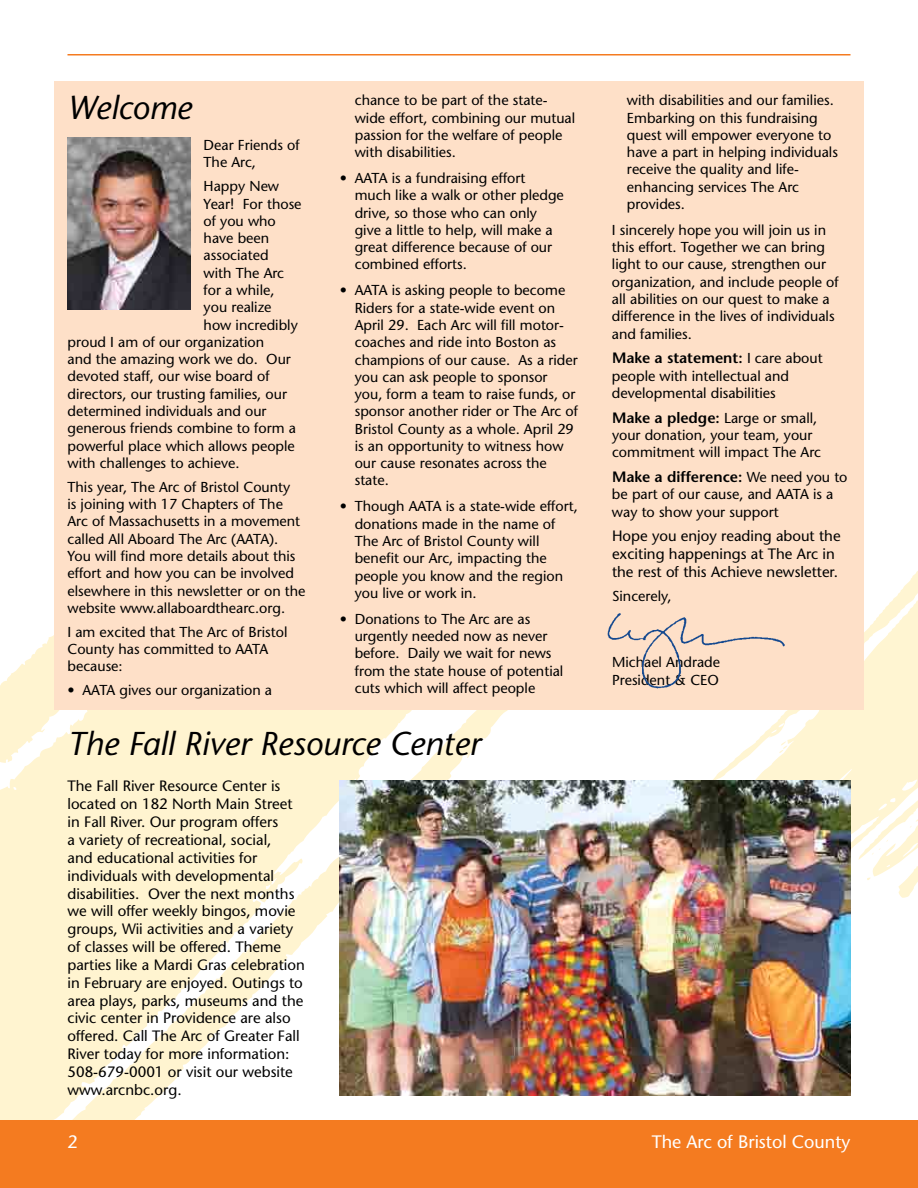
<style>
.page{position:relative;width:918px;height:1188px;background:#fff}
.page>*{position:absolute;margin:0;border:0;box-sizing:border-box;transform-origin:0 0}
.t1{font:italic 33px "Stone Sans";color:#000}
.t2{font:18px "Stone Sans";color:#fff}
.t3{font:15px/17.9px "Stone Sans";color:#000}
.t4{font:600 15px "Stone Sans";color:#000}
.t5{font:14.4px/17.2px "Stone Sans";color:#000}
.s1{font-weight:400;font-size:14.4px}
.s2{font-weight:600;font-size:15px}
</style>
<div class="page">
<svg style="left:743px;top:54px;width:174px;height:1042px"></svg>
<svg style="left:0;top:635px;width:743px;height:485px;fill:#fff4d0"></svg>
<div style="left:0;top:1120px;width:918px;height:68px;background:#f47b20"></div>
<hr style="left:68px;top:54px;width:782px;height:2px;background:#f47b20">
<svg style="left:917px;top:571px;width:1px;height:312px"></svg>
<div style="left:54px;top:81px;width:810px;height:629px;background:#fee0c8"></div>
<img style="left:607px;top:613px;width:178px;height:76px">
<img style="left:68px;top:138px;width:122px;height:171px">
<img style="left:340px;top:780px;width:510px;height:316px">
<h1 class="t1" style="left:68px;top:88px;width:126px">Welcome</h1>
<p class="t5" style="left:204px;top:136px;width:98px">Dear Friends of<br>The Arc,</p>
<p class="t5" style="left:204px;top:178px;width:77px">Happy New</p>
<p class="t5" style="left:204px;top:195px;width:99px">Year! For those</p>
<p class="t5" style="left:204px;top:212px;width:74px">of you who</p>
<p class="t5" style="left:204px;top:230px;width:67px">have been</p>
<p class="t5" style="left:204px;top:247px;width:67px">associated</p>
<p class="t5" style="left:204px;top:264px;width:82px">with The Arc</p>
<p class="t5" style="left:204px;top:281px;width:72px">for a while,</p>
<p class="t5" style="left:204px;top:299px;width:69px">you realize</p>
<p class="t5" style="left:204px;top:316px;width:96px">how incredibly</p>
<p class="t5" style="left:67px;top:333px;width:198px">proud I am of our organization</p>
<p class="t5" style="left:67px;top:351px;width:225px">and the amazing work we do. Our</p>
<p class="t5" style="left:67px;top:368px;width:204px">devoted staff, our wise board of</p>
<p class="t5" style="left:67px;top:385px;width:221px">directors, our trusting families, our</p>
<p class="t5" style="left:67px;top:402px;width:201px">determined individuals and our</p>
<p class="t5" style="left:67px;top:420px;width:230px">generous friends combine to form a</p>
<p class="t5" style="left:67px;top:437px;width:229px">powerful place which allows people</p>
<p class="t5" style="left:67px;top:454px;width:174px">with challenges to achieve.</p>
<p class="t5" style="left:67px;top:478px;width:240px">This year, The Arc of Bristol County<br>is joining with 17 Chapters of The Arc of Massachusetts in a movement called All Aboard The Arc (AATA).<br>You will find more details about this effort and how you can be involved elsewhere in this newsletter or on the website www.allaboardthearc.org.</p>
<p class="t5" style="left:67px;top:623px;width:222px">I am excited that The Arc of Bristol<br>County has committed to AATA because:</p>
<p class="t5" style="left:67px;top:682px;width:206px">• AATA gives our organization a</p>
<p class="t5" style="left:355px;top:92px;width:222px">chance to be part of the state&shy;wide effort, combining our mutual passion for the welfare of people with disabilities.</p>
<p class="t5" style="left:355px;top:169px;width:211px;text-indent:-15px">• AATA is a fundraising effort much like a walk or other pledge drive, so those who can only give a little to help, will make a great difference because of our combined efforts.</p>
<p class="t5" style="left:355px;top:282px;width:225px;text-indent:-15px">• AATA is asking people to become<br>Riders for a state-wide event on<br>April 29. Each Arc will fill motor&shy;coaches and ride into Boston as champions of our cause. As a rider you can ask people to sponsor you, form a team to raise funds, or sponsor another rider or The Arc of<br>Bristol County as a whole. April 29 is an opportunity to witness how our cause resonates across the state.</p>
<p class="t5" style="left:355px;top:498px;width:225px;text-indent:-15px">• Though AATA is a state-wide effort, donations made in the name of<br>The Arc of Bristol County will benefit our Arc, impacting the people you know and the region you live or work in.</p>
<p class="t5" style="left:355px;top:610px;width:210px;text-indent:-15px">• Donations to The Arc are as urgently needed now as never before. Daily we wait for news from the state house of potential cuts which will affect people</p>
<h1 class="t1" style="left:68px;top:724px;width:414px">The Fall River Resource Center</h1>
<p class="t3" style="left:68px;top:777px;width:239px">The Fall River Resource Center is located on 182 North Main Street in Fall River. Our program offers<br>a variety of recreational, social,<br>and educational activities for individuals with developmental disabilities. Over the next months we will offer weekly bingos, movie groups, Wii activities and a variety of classes will be offered. Theme parties like a Mardi Gras celebration in February are enjoyed. Outings to area plays, parks, museums and the civic center in Providence are also offered. Call The Arc of Greater Fall River today for more information:<br>508-679-0001 or visit our website www.arcnbc.org.</p>
<p class="t5" style="left:627px;top:92px;width:212px">with disabilities and our families.<br>Embarking on this fundraising quest will empower everyone to have a part in helping individuals receive the quality and life&shy;enhancing services The Arc provides.</p>
<p class="t5" style="left:612px;top:221px;width:228px">I sincerely hope you will join us in this effort. Together we can bring light to our cause, strengthen our organization, and include people of all abilities on our quest to make a difference in the lives of individuals and families.</p>
<p class="t4" style="left:612px;top:349px;width:212px">Make a statement: <span class="s1">I care about</span></p>
<p class="t5" style="left:612px;top:367px;width:179px">people with intellectual and developmental disabilities</p>
<p class="t5" style="left:612px;top:409px;width:211px"><span class="s2">Make a pledge:</span> Large or small, your donation, your team, your commitment will impact The Arc</p>
<p class="t4" style="left:612px;top:468px;width:237px">Make a difference: <span class="s1">We need you to</span></p>
<p class="t5" style="left:612px;top:486px;width:223px">be part of our cause, and AATA is a way to show your support</p>
<p class="t3" style="left:612px;top:527px;width:230px">Hope you enjoy reading about the exciting happenings at The Arc in the rest of this Achieve newsletter.</p>
<p class="t5" style="left:612px;top:588px;width:61px">Sincerely,</p>
<p class="t5" style="left:612px;top:654px;width:110px">Michael Andrade<br>President &amp; CEO</p>
<p class="t2" style="left:68px;top:1131px;width:12px">2</p>
<p class="t2" style="left:652px;top:1131px;width:200px">The Arc of Bristol County</p>
</div>
